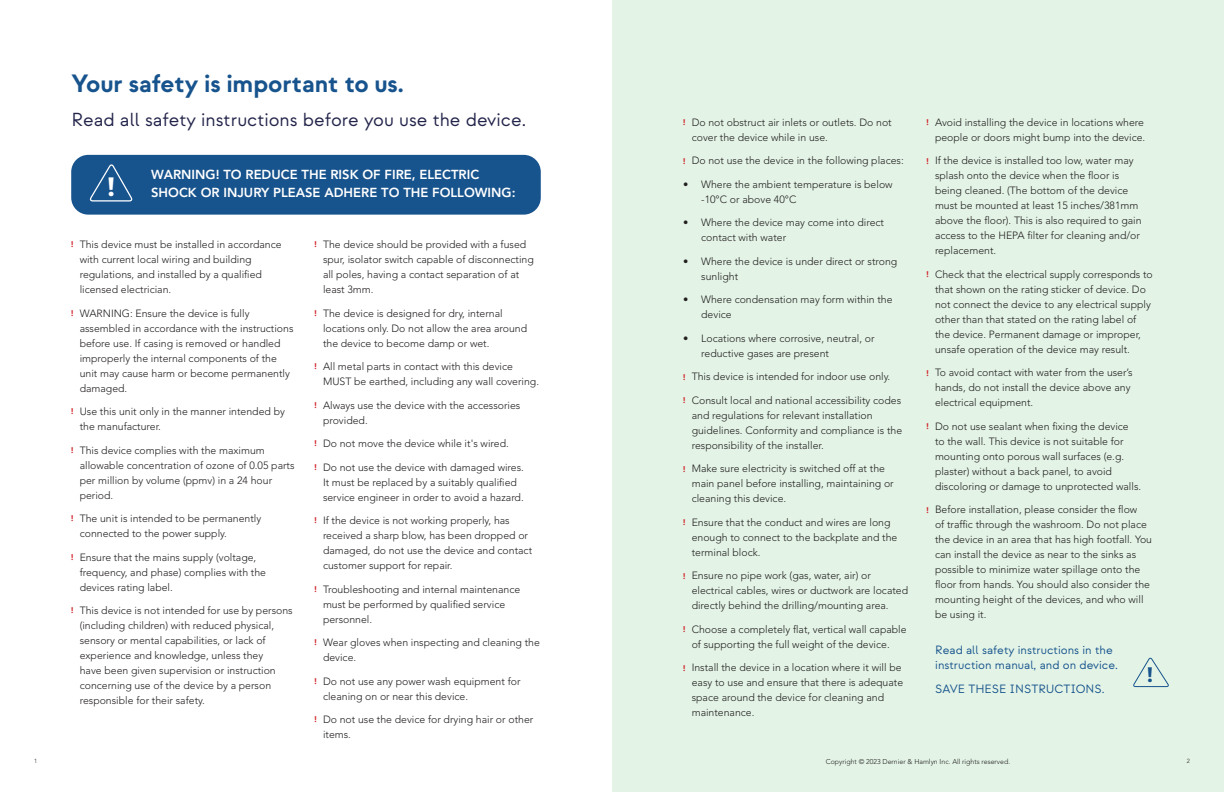
<style>
.page{position:relative;width:1224px;height:792px;background:#fff}
.page>*{position:absolute;margin:0;border:0;box-sizing:border-box;transform-origin:0 0}
.t1{font:900 26.6px "Strawford";color:#fff}
.SECTION{font:700 25px "Strawford";color:#17538d}
.t2{font:900 21px "Strawford";color:#17538d}
.SECTION-2{font:18.9px "Strawford";color:#23244a}
.Body-2col{font:800 13px "Avenir LT Std";color:#fff}
.SECTION-3{font:12px/14.4px "Strawford";color:#17538d}
.t3{font:300 10.5px/15px "Avenir LT Std";color:#231f20}
.t4{font:300 7px "Avenir LT Std";color:#231f20}
.t5{font:300 6px "Avenir LT Std";color:#231f20}
.s1{font-family:"Open Sans";font-weight:700;font-size:8px;color:#d1232a}
</style>
<div class="page">
<div style="left:612px;top:0;width:612px;height:792px;background:#e3f4e6"></div>
<div style="left:71px;top:155px;width:470px;height:60px;background:#17538d;border-radius:17px"></div>
<svg style="left:89px;top:164px;width:44px;height:38px"></svg>
<svg style="left:1133px;top:657px;width:36px;height:31px"></svg>
<p class="t5" style="left:34px;top:757px;width:5px">1</p>
<p class="SECTION" style="left:72px;top:68px;width:334px">Your safety is important to us.</p>
<p class="SECTION-2" style="left:72px;top:108px;width:456px">Read all safety instructions before you use the device.</p>
<p class="Body-2col" style="left:151px;top:167px;width:330px">WARNING! TO REDUCE THE RISK OF FIRE, ELECTRIC</p>
<p class="t1" style="left:107px;top:170px;width:10px">!</p>
<p class="Body-2col" style="left:151px;top:185px;width:366px">SHOCK OR INJURY PLEASE ADHERE TO THE FOLLOWING:</p>
<p class="t3" style="left:80px;top:237px;width:203px;text-indent:-9px"><span class="s1">!</span> This device must be installed in accordance with current local wiring and building regulations, and installed by a qualified licensed electrician.</p>
<p class="t3" style="left:80px;top:305px;width:215px;text-indent:-9px"><span class="s1">!</span> WARNING: Ensure the device is fully assembled in accordance with the instructions before use. If casing is removed or handled improperly the internal components of the unit may cause harm or become permanently damaged.</p>
<p class="t3" style="left:80px;top:404px;width:207px;text-indent:-9px"><span class="s1">!</span> Use this unit only in the manner intended by the manufacturer.</p>
<p class="t3" style="left:80px;top:442px;width:216px;text-indent:-9px"><span class="s1">!</span> This device complies with the maximum allowable concentration of ozone of 0.05 parts per million by volume (ppmv) in a 24 hour period.</p>
<p class="t3" style="left:80px;top:511px;width:183px;text-indent:-9px"><span class="s1">!</span> The unit is intended to be permanently connected to the power supply.</p>
<p class="t3" style="left:80px;top:549px;width:188px;text-indent:-9px"><span class="s1">!</span> Ensure that the mains supply (voltage, frequency, and phase) complies with the devices rating label.</p>
<p class="t3" style="left:80px;top:603px;width:215px;text-indent:-9px"><span class="s1">!</span> This device is not intended for use by persons (including children) with reduced physical, sensory or mental capabilities, or lack of experience and knowledge, unless they<br>have been given supervision or instruction concerning use of the device by a person responsible for their safety.</p>
<p class="t3" style="left:323px;top:237px;width:212px;text-indent:-9px"><span class="s1">!</span> The device should be provided with a fused spur, isolator switch capable of disconnecting all poles, having a contact separation of at least 3mm.</p>
<p class="t3" style="left:323px;top:305px;width:206px;text-indent:-9px"><span class="s1">!</span> The device is designed for dry, internal locations only. Do not allow the area around the device to become damp or wet.</p>
<p class="t3" style="left:323px;top:359px;width:218px;text-indent:-9px"><span class="s1">!</span> All metal parts in contact with this device<br>MUST be earthed, including any wall covering.</p>
<p class="t3" style="left:323px;top:397px;width:199px;text-indent:-9px"><span class="s1">!</span> Always use the device with the accessories provided.</p>
<p class="t3" style="left:315px;top:436px;width:196px"><span class="s1">!</span> Do not move the device while it's wired.</p>
<p class="t3" style="left:323px;top:459px;width:202px;text-indent:-9px"><span class="s1">!</span> Do not use the device with damaged wires.<br>It must be replaced by a suitably qualified service engineer in order to avoid a hazard.</p>
<p class="t3" style="left:323px;top:513px;width:211px;text-indent:-9px"><span class="s1">!</span> If the device is not working properly, has received a sharp blow, has been dropped or damaged, do not use the device and contact customer support for repair.</p>
<p class="t3" style="left:323px;top:581px;width:199px;text-indent:-9px"><span class="s1">!</span> Troubleshooting and internal maintenance must be performed by qualified service personnel.</p>
<p class="t3" style="left:323px;top:635px;width:218px;text-indent:-9px"><span class="s1">!</span> Wear gloves when inspecting and cleaning the device.</p>
<p class="t3" style="left:323px;top:673px;width:199px;text-indent:-9px"><span class="s1">!</span> Do not use any power wash equipment for cleaning on or near this device.</p>
<p class="t3" style="left:323px;top:712px;width:212px;text-indent:-9px"><span class="s1">!</span> Do not use the device for drying hair or other items.</p>
<p class="t3" style="left:692px;top:115px;width:202px;text-indent:-9px"><span class="s1">!</span> Do not obstruct air inlets or outlets. Do not cover the device while in use.</p>
<p class="t3" style="left:683px;top:153px;width:222px"><span class="s1">!</span> Do not use the device in the following places:</p>
<p class="t3" style="left:701px;top:177px;width:193px;text-indent:-18px">• Where the ambient temperature is below -10°C or above 40°C</p>
<p class="t3" style="left:701px;top:215px;width:184px;text-indent:-18px">• Where the device may come into direct contact with water</p>
<p class="t3" style="left:701px;top:254px;width:198px;text-indent:-18px">• Where the device is under direct or strong sunlight</p>
<p class="t3" style="left:701px;top:292px;width:193px;text-indent:-18px">• Where condensation may form within the device</p>
<p class="t3" style="left:701px;top:331px;width:175px;text-indent:-18px">• Locations where corrosive, neutral, or reductive gases are present</p>
<p class="t3" style="left:683px;top:369px;width:209px"><span class="s1">!</span> This device is intended for indoor use only.</p>
<p class="t3" style="left:692px;top:393px;width:212px;text-indent:-9px"><span class="s1">!</span> Consult local and national accessibility codes and regulations for relevant installation guidelines. Conformity and compliance is the responsibility of the installer.</p>
<p class="t3" style="left:692px;top:461px;width:204px;text-indent:-9px"><span class="s1">!</span> Make sure electricity is switched off at the main panel before installing, maintaining or cleaning this device.</p>
<p class="t3" style="left:692px;top:515px;width:207px;text-indent:-9px"><span class="s1">!</span> Ensure that the conduct and wires are long enough to connect to the backplate and the terminal block.</p>
<p class="t3" style="left:692px;top:568px;width:218px;text-indent:-9px"><span class="s1">!</span> Ensure no pipe work (gas, water, air) or electrical cables, wires or ductwork are located directly behind the drilling/mounting area.</p>
<p class="t3" style="left:692px;top:622px;width:216px;text-indent:-9px"><span class="s1">!</span> Choose a completely flat, vertical wall capable of supporting the full weight of the device.</p>
<p class="t3" style="left:692px;top:660px;width:213px;text-indent:-9px"><span class="s1">!</span> Install the device in a location where it will be easy to use and ensure that there is adequate space around the device for cleaning and maintenance.</p>
<p class="t3" style="left:927px;top:115px;width:220px;text-align:right"><span class="s1">!</span> Avoid installing the device in locations where people or doors might bump into the device.</p>
<p class="t3" style="left:935px;top:153px;width:208px;text-indent:-9px"><span class="s1">!</span> If the device is installed too low, water may splash onto the device when the floor is being cleaned. (The bottom of the device must be mounted at least 15 inches/381mm above the floor). This is also required to gain access to the HEPA filter for cleaning and/or replacement.</p>
<p class="t3" style="left:935px;top:267px;width:219px;text-indent:-9px"><span class="s1">!</span> Check that the electrical supply corresponds to that shown on the rating sticker of device. Do not connect the device to any electrical supply other than that stated on the rating label of the device. Permanent damage or improper, unsafe operation of the device may result.</p>
<p class="t3" style="left:935px;top:365px;width:199px;text-indent:-9px"><span class="s1">!</span> To avoid contact with water from the user’s hands, do not install the device above any electrical equipment.</p>
<p class="t3" style="left:935px;top:419px;width:208px;text-indent:-9px"><span class="s1">!</span> Do not use sealant when fixing the device<br>to the wall. This device is not suitable for mounting onto porous wall surfaces (e.g. plaster) without a back panel, to avoid discoloring or damage to unprotected walls.</p>
<p class="t3" style="left:935px;top:502px;width:219px;text-indent:-9px"><span class="s1">!</span> Before installation, please consider the flow<br>of traffic through the washroom. Do not place the device in an area that has high footfall. You can install the device as near to the sinks as possible to minimize water spillage onto the floor from hands. You should also consider the mounting height of the devices, and who will be using it.</p>
<p class="SECTION-3" style="left:935px;top:643px;width:184px">Read all safety instructions in the instruction manual, and on device.</p>
<p class="SECTION-3" style="left:935px;top:681px;width:171px">SAVE THESE INSTRUCTIONS.</p>
<p class="t2" style="left:1147px;top:662px;width:8px">!</p>
<p class="t4" style="left:826px;top:757px;width:186px">Copyright © 2023 Dernier &amp; Hamlyn Inc. All rights reserved.</p>
<p class="t5" style="left:1187px;top:757px;width:5px">2</p>
</div>
